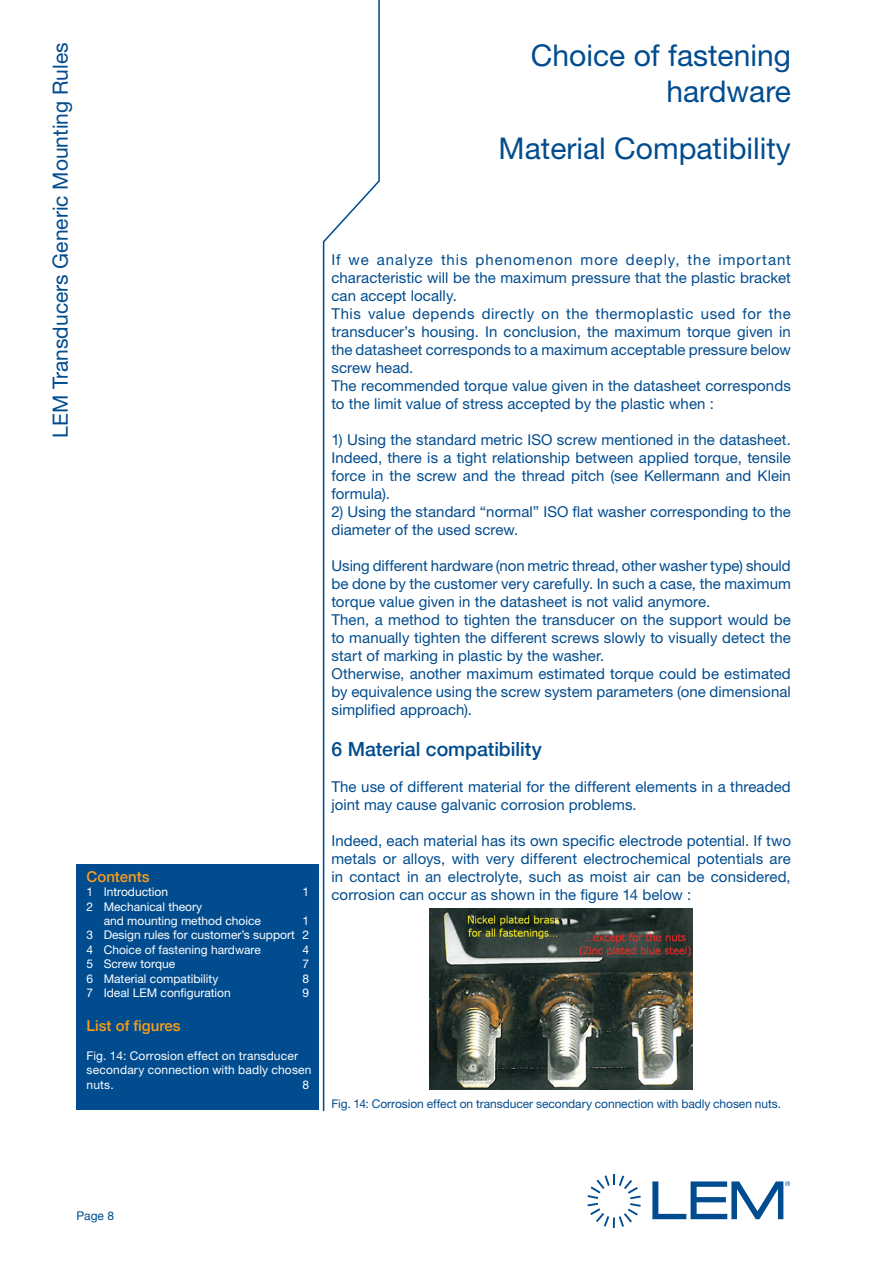
<style>
.page{position:relative;width:893px;height:1263px;background:#fff}
.page>*{position:absolute;margin:0;border:0;box-sizing:border-box;transform-origin:0 0}
.t1{font:30px/36px "Helvetica Neue";color:#004c8f;text-align:right}
.t2{font:21px "Helvetica Neue";color:#004c8f}
.t3{font:500 19.5px "Helvetica Neue";color:#004c8f}
.t4{font:15px/18px "Helvetica Neue";letter-spacing:.005em;color:#004c8f}
.t5{font:500 15px "Helvetica Neue";color:#f89c1c}
.t6{font:12px/14.4px "Helvetica Neue";color:#fff}
.t7{font:12px "Helvetica Neue";letter-spacing:-.005em;color:#004c8f}
.t8{font:12px "Helvetica Neue";color:#004c8f}
</style>
<div class="page">
<svg style="left:652px;top:1181px;width:138px;height:38px"></svg>
<svg style="left:587px;top:1174px;width:54px;height:54px"></svg>
<svg style="left:323px;top:0;width:57px;height:1110px"></svg>
<img style="left:429px;top:908px;width:264px;height:181px">
<div style="left:77px;top:864px;width:242px;height:246px;background:#004c8f"></div>
<h2 class="t2" style="left:48px;top:438px;width:397px;rotate:-90deg">LEM Transducers Generic Mounting Rules</h2>
<h1 class="t1" style="left:531px;top:37px;width:262px">Choice of fastening hardware</h1>
<h1 class="t1" style="left:499px;top:130px;width:294px">Material Compatibility</h1>
<p class="t4" style="left:331px;top:250px;width:461px">If we analyze this phenomenon more deeply, the important characteristic will be the maximum pressure that the plastic bracket can accept locally.<br>This value depends directly on the thermoplastic used for the transducer’s housing. In conclusion, the maximum torque given in the datasheet corresponds to a maximum acceptable pressure below screw head.<br>The recommended torque value given in the datasheet corresponds to the limit value of stress accepted by the plastic when :</p>
<p class="t4" style="left:331px;top:430px;width:461px;text-align:justify">1) Using the standard metric ISO screw mentioned in the datasheet.<br>Indeed, there is a tight relationship between applied torque, tensile force in the screw and the thread pitch (see Kellermann and Klein formula).</p>
<p class="t4" style="left:331px;top:502px;width:461px">2) Using the standard “normal” ISO flat washer corresponding to the diameter of the used screw.</p>
<p class="t4" style="left:331px;top:556px;width:461px">Using different hardware (non metric thread, other washer type) should be done by the customer very carefully. In such a case, the maximum torque value given in the datasheet is not valid anymore.<br>Then, a method to tighten the transducer on the support would be to manually tighten the different screws slowly to visually detect the start of marking in plastic by the washer.<br>Otherwise, another maximum estimated torque could be estimated by equivalence using the screw system parameters (one dimensional simplified approach).</p>
<h3 class="t3" style="left:331px;top:738px;width:212px">6 Material compatibility</h3>
<p class="t4" style="left:331px;top:778px;width:461px">The use of different material for the different elements in a threaded joint may cause galvanic corrosion problems.</p>
<p class="t4" style="left:331px;top:832px;width:461px;text-align:justify">Indeed, each material has its own specific electrode potential. If two metals or alloys, with very different electrochemical potentials are in contact in an electrolyte, such as moist air can be considered, corrosion can occur as shown in the figure 14 below :</p>
<p class="t5" style="left:87px;top:867px;width:65px">Contents</p>
<p class="t6" style="left:87px;top:884px;width:83px">1 Introduction</p>
<p class="t6" style="left:303px;top:884px;width:8px">1</p>
<p class="t6" style="left:104px;top:899px;width:159px;text-indent:-17px">2 Mechanical theory<br>and mounting method choice</p>
<p class="t6" style="left:87px;top:913px;width:224px;text-align:justify;text-indent:216px">1<br>3 Design rules for customer’s support 2<br>4 Choice of fastening hardware</p>
<p class="t6" style="left:303px;top:942px;width:8px">4</p>
<p class="t6" style="left:87px;top:956px;width:90px">5 Screw torque</p>
<p class="t6" style="left:303px;top:956px;width:8px">7</p>
<p class="t6" style="left:87px;top:971px;width:133px">6 Material compatibility</p>
<p class="t6" style="left:303px;top:971px;width:8px">8</p>
<p class="t6" style="left:87px;top:985px;width:146px">7 Ideal LEM configuration</p>
<p class="t6" style="left:303px;top:985px;width:8px">9</p>
<p class="t5" style="left:87px;top:1017px;width:95px">List of figures</p>
<p class="t6" style="left:87px;top:1048px;width:226px">Fig. 14: Corrosion effect on transducer secondary connection with badly chosen nuts.</p>
<p class="t6" style="left:303px;top:1077px;width:8px">8</p>
<p class="t7" style="left:331px;top:1097px;width:451px">Fig. 14: Corrosion effect on transducer secondary connection with badly chosen nuts.</p>
<p class="t8" style="left:77px;top:1209px;width:39px">Page 8</p>
</div>
